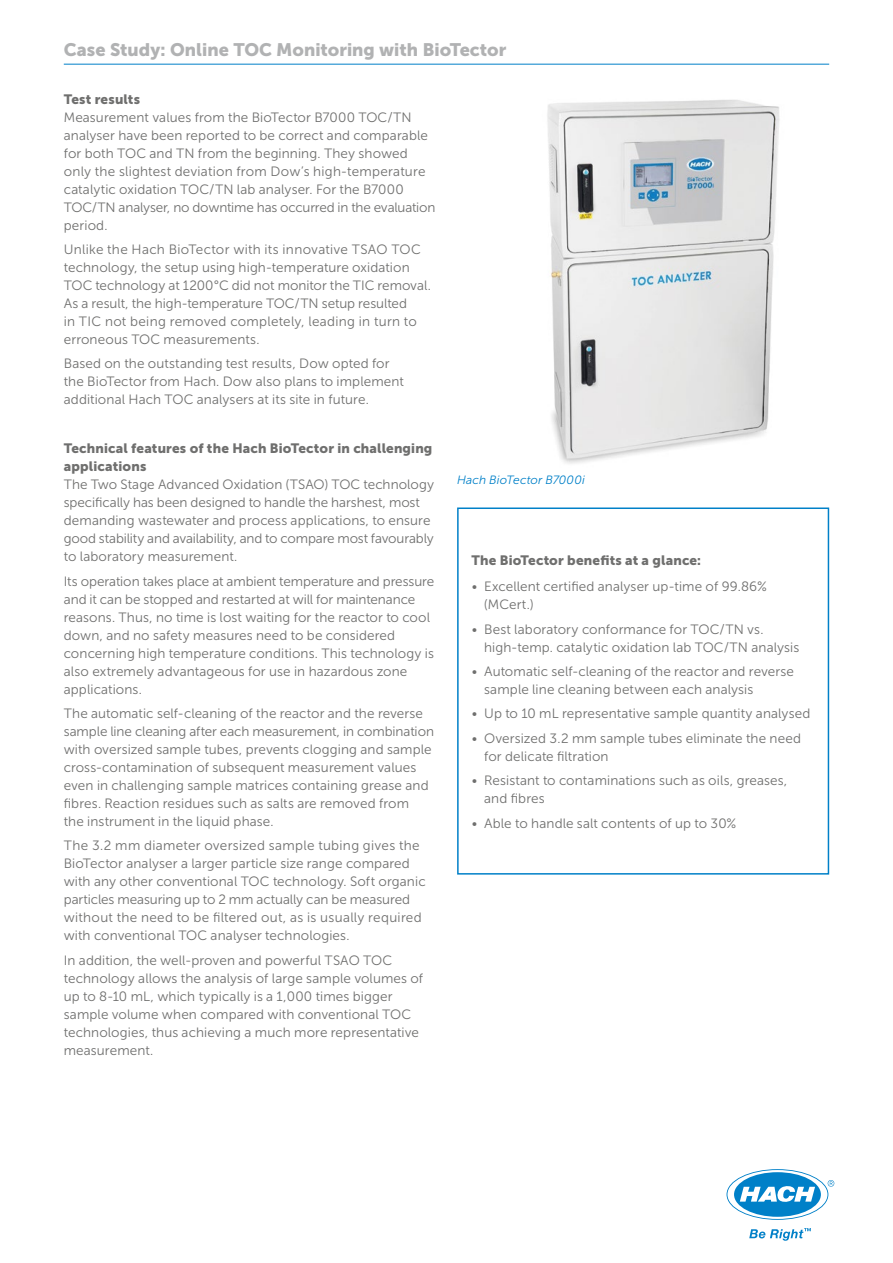
<style>
.page{position:relative;width:893px;height:1263px;background:#fff}
.page>*{position:absolute;margin:0;border:0;box-sizing:border-box;transform-origin:0 0}
.t1{font:18px "Museo Sans Cyrl 900";color:#b1b2b3}
.t2{font:13.5px/18px "Museo Sans Cyrl 300";letter-spacing:.01em;color:#6f6f6e}
.t3{font:13.5px/18px "Museo Sans Cyrl 900";letter-spacing:.015em;color:#6f6f6e}
.t4{font:italic 12px "Museo Sans Cyrl 300";letter-spacing:.015em;color:#0080c8}
</style>
<div class="page">
<hr style="left:64px;top:64px;width:765px;height:1px;background:#0080c8">
<div style="left:457px;top:507px;width:372px;height:367px;border:2px solid #0080c8"></div>
<img style="left:547px;top:100px;width:233px;height:364px">
<svg style="left:727px;top:1170px;width:107px;height:49px"></svg>
<svg style="left:749px;top:1228px;width:62px;height:13px"></svg>
<h1 class="t1" style="left:64px;top:39px;width:444px">Case Study: Online TOC Monitoring with BioTector</h1>
<p class="t3" style="left:64px;top:90px;width:78px">Test results</p>
<p class="t2" style="left:64px;top:108px;width:373px">Measurement values from the BioTector B7000 TOC/TN analyser have been reported to be correct and comparable for both TOC and TN from the beginning. They showed only the slightest deviation from Dow’s high-temperature catalytic oxidation TOC/TN lab analyser. For the B7000<br>TOC/TN analyser, no downtime has occurred in the evaluation period.</p>
<p class="t2" style="left:64px;top:241px;width:368px">Unlike the Hach BioTector with its innovative TSAO TOC technology, the setup using high-temperature oxidation TOC technology at 1200°C did not monitor the TIC removal.<br>As a result, the high-temperature TOC/TN setup resulted<br>in TIC not being removed completely, leading in turn to erroneous TOC measurements.</p>
<p class="t2" style="left:64px;top:355px;width:342px">Based on the outstanding test results, Dow opted for the BioTector from Hach. Dow also plans to implement additional Hach TOC analysers at its site in future.</p>
<p class="t3" style="left:64px;top:439px;width:370px">Technical features of the Hach BioTector in challenging applications</p>
<p class="t2" style="left:64px;top:476px;width:372px">The Two Stage Advanced Oxidation (TSAO) TOC technology specifically has been designed to handle the harshest, most demanding wastewater and process applications, to ensure good stability and availability, and to compare most favourably to laboratory measurement.</p>
<p class="t2" style="left:64px;top:572px;width:372px">Its operation takes place at ambient temperature and pressure and it can be stopped and restarted at will for maintenance reasons. Thus, no time is lost waiting for the reactor to cool down, and no safety measures need to be considered concerning high temperature conditions. This technology is also extremely advantageous for use in hazardous zone applications.</p>
<p class="t2" style="left:64px;top:704px;width:372px">The automatic self-cleaning of the reactor and the reverse sample line cleaning after each measurement, in combination with oversized sample tubes, prevents clogging and sample cross-contamination of subsequent measurement values even in challenging sample matrices containing grease and fibres. Reaction residues such as salts are removed from<br>the instrument in the liquid phase.</p>
<p class="t2" style="left:64px;top:837px;width:363px">The 3.2 mm diameter oversized sample tubing gives the BioTector analyser a larger particle size range compared with any other conventional TOC technology. Soft organic particles measuring up to 2 mm actually can be measured without the need to be filtered out, as is usually required with conventional TOC analyser technologies.</p>
<p class="t2" style="left:64px;top:951px;width:361px">In addition, the well-proven and powerful TSAO TOC technology allows the analysis of large sample volumes of up to 8-10 mL, which typically is a 1,000 times bigger sample volume when compared with conventional TOC technologies, thus achieving a much more representative measurement.</p>
<p class="t4" style="left:457px;top:473px;width:129px">Hach BioTector B7000i</p>
<p class="t3" style="left:471px;top:551px;width:231px">The BioTector benefits at a glance:</p>
<p class="t2" style="left:484px;top:578px;width:284px;text-indent:-13px">• Excellent certified analyser up-time of 99.86% (MCert.)</p>
<p class="t2" style="left:484px;top:620px;width:317px;text-indent:-13px">• Best laboratory conformance for TOC/TN vs. high-temp. catalytic oxidation lab TOC/TN analysis</p>
<p class="t2" style="left:484px;top:662px;width:311px;text-indent:-13px">• Automatic self-cleaning of the reactor and reverse sample line cleaning between each analysis</p>
<p class="t2" style="left:471px;top:705px;width:340px">• Up to 10 mL representative sample quantity analysed</p>
<p class="t2" style="left:484px;top:729px;width:318px;text-indent:-13px">• Oversized 3.2 mm sample tubes eliminate the need for delicate filtration</p>
<p class="t2" style="left:484px;top:772px;width:305px;text-indent:-13px">• Resistant to contaminations such as oils, greases, and fibres</p>
<p class="t2" style="left:471px;top:814px;width:267px">• Able to handle salt contents of up to 30%</p>
</div>
